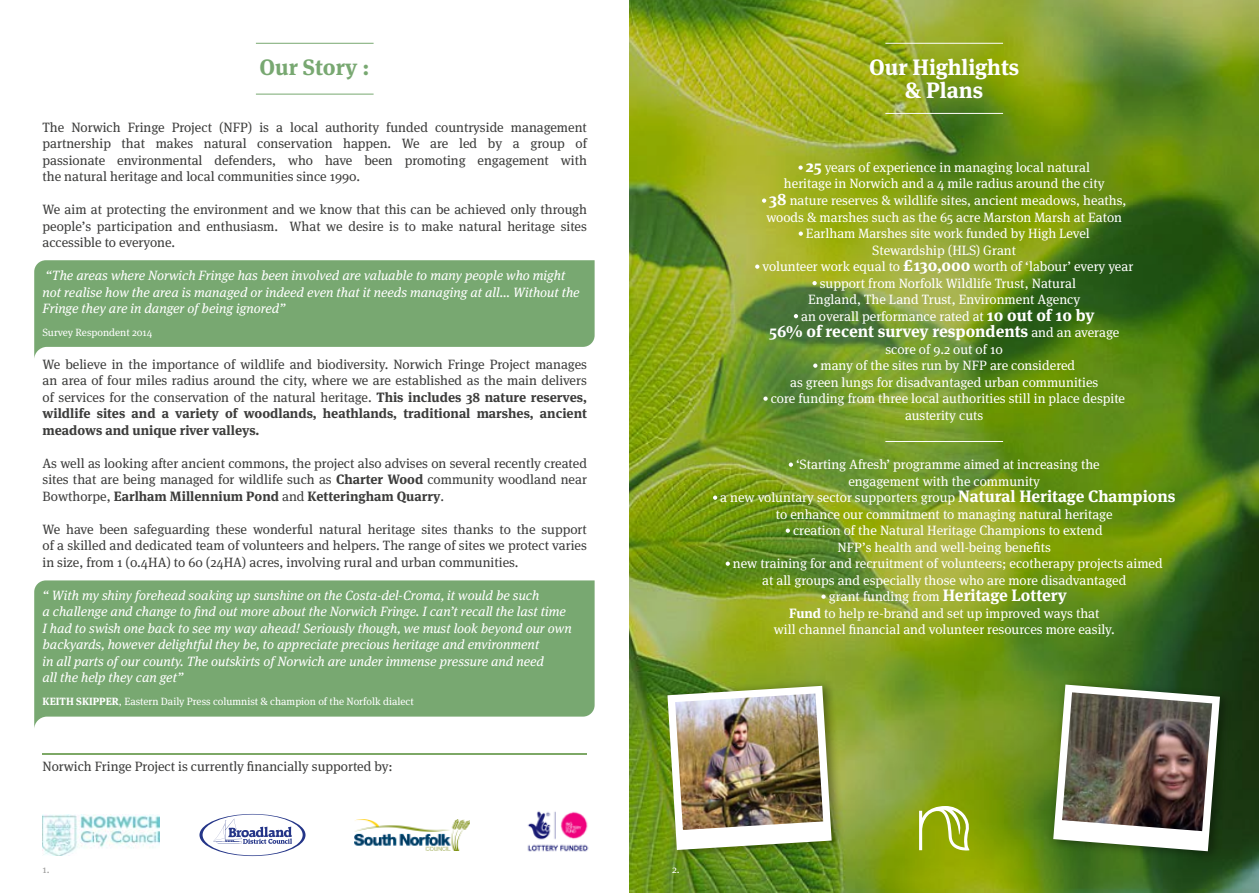
<style>
.page{position:relative;width:1259px;height:893px;background:#fff}
.page>*{position:absolute;margin:0;border:0;box-sizing:border-box;transform-origin:0 0}
.t1{font:700 22.2px/22.2px "Meta Serif";color:#fff;text-align:center}
.t2{font:700 22.2px "Meta Serif";color:#78a871}
.t3{font:700 16.5px "Meta Serif";color:#fff}
.t4{font:13.5px/16.5px "Meta Serif";color:#3c3c3b;text-align:justify}
.t5{font:13.5px/16.5px "Meta Serif";color:#fff;text-align:center}
.t6{font:italic 13.5px/16.5px "Meta Serif";color:#fff}
.t7{font:10.5px "Meta Serif";color:#fff}
.t8{font:10.5px "Meta Serif";color:#9d9d9c}
.s1{font-weight:700}
.s2{font-weight:700;font-size:16.5px}
.s3{font-weight:400;font-size:13.5px}
</style>
<div class="page">
<img style="left:629px;top:0;width:630px;height:893px">
<svg style="left:34px;top:260px;width:560px;height:98px;background:#87b281"></svg>
<svg style="left:34px;top:580px;width:560px;height:148px;background:#83af7d"></svg>
<img style="left:43px;top:814px;width:116px;height:42px">
<svg style="left:199px;top:814px;width:106px;height:42px"></svg>
<img style="left:527px;top:811px;width:62px;height:41px">
<img style="left:355px;top:819px;width:114px;height:32px">
<svg style="left:798px;top:165px;width:4px;height:5px"></svg>
<svg style="left:762px;top:198px;width:4px;height:5px"></svg>
<svg style="left:798px;top:231px;width:5px;height:5px"></svg>
<svg style="left:755px;top:264px;width:4px;height:5px"></svg>
<svg style="left:812px;top:281px;width:4px;height:4px"></svg>
<svg style="left:794px;top:314px;width:4px;height:4px"></svg>
<svg style="left:813px;top:363px;width:4px;height:5px"></svg>
<svg style="left:763px;top:396px;width:4px;height:5px"></svg>
<svg style="left:788px;top:462px;width:5px;height:5px"></svg>
<svg style="left:713px;top:495px;width:4px;height:5px"></svg>
<svg style="left:785px;top:528px;width:5px;height:5px"></svg>
<svg style="left:725px;top:561px;width:5px;height:5px"></svg>
<svg style="left:821px;top:594px;width:4px;height:5px"></svg>
<svg style="left:919px;top:806px;width:51px;height:44px"></svg>
<hr style="left:256px;top:94px;width:117px;height:1px;background:#78a871">
<hr style="left:256px;top:43px;width:117px;height:1px;background:#78a871">
<hr style="left:43px;top:753px;width:544px;height:2px;background:#7da866">
<hr style="left:885px;top:113px;width:118px;height:1px;background:#fff">
<hr style="left:885px;top:441px;width:118px;height:1px;background:#fff">
<hr style="left:885px;top:43px;width:118px;height:1px;background:#fff">
<div style="left:662px;top:679px;width:182px;height:182px;background:#000;opacity:.39"></div>
<img style="left:667px;top:686px;width:164px;height:164px">
<img style="left:675px;top:693px;width:148px;height:137px">
<div style="left:1048px;top:677px;width:184px;height:185px;background:#000;opacity:.39"></div>
<svg style="left:1053px;top:685px;width:167px;height:166px"></svg>
<img style="left:1062px;top:692px;width:150px;height:139px">
<h1 class="t2" style="left:259px;top:49px;width:112px">Our Story :</h1>
<h1 class="t1" style="left:869px;top:54px;width:152px">Our Highlights &amp; Plans</h1>
<p class="t4" style="left:43px;top:118px;width:546px">The Norwich Fringe Project (NFP) is a local authority funded countryside management partnership that makes natural conservation happen. We are led by a group of passionate environmental defenders, who have been promoting engagement with the natural heritage and local communities since 1990.</p>
<p class="t4" style="left:43px;top:200px;width:546px">We aim at protecting the environment and we know that this can be achieved only through people’s participation and enthusiasm. What we desire is to make natural heritage sites accessible to everyone.</p>
<p class="t6" style="left:43px;top:266px;width:538px">“The areas where Norwich Fringe has been involved are valuable to many people who might not realise how the area is managed or indeed even that it needs managing at all... Without the<br>Fringe they are in danger of being ignored”</p>
<p class="t7" style="left:43px;top:323px;width:112px">Survey Respondent 2014</p>
<p class="t4" style="left:43px;top:355px;width:546px">We believe in the importance of wildlife and biodiversity. Norwich Fringe Project manages an area of four miles radius around the city, where we are established as the main delivers of services for the conservation of the natural heritage. <span class="s1">This includes 38 nature reserves, wildlife sites and a variety of woodlands, heathlands, traditional marshes, ancient meadows and unique river valleys.</span></p>
<p class="t4" style="left:43px;top:454px;width:546px">As well as looking after ancient commons, the project also advises on several recently created sites that are being managed for wildlife such as <span class="s1">Charter Wood</span> community woodland near Bowthorpe, <span class="s1">Earlham Millennium Pond</span> and <span class="s1">Ketteringham Quarry</span>.</p>
<p class="t4" style="left:43px;top:519px;width:546px">We have been safeguarding these wonderful natural heritage sites thanks to the support of a skilled and dedicated team of volunteers and helpers. The range of sites we protect varies in size, from 1 (0.4HA) to 60 (24HA) acres, involving rural and urban communities.</p>
<p class="t6" style="left:43px;top:585px;width:530px">“ With my shiny forehead soaking up sunshine on the Costa-del-Croma, it would be such<br>a challenge and change to find out more about the Norwich Fringe. I can’t recall the last time I had to swish one back to see my way ahead! Seriously though, we must look beyond our own backyards, however delightful they be, to appreciate precious heritage and environment<br>in all parts of our county. The outskirts of Norwich are under immense pressure and need<br>all the help they can get”</p>
<p class="t7" style="left:43px;top:692px;width:373px"><span class="s1">KEITH SKIPPER</span>, Eastern Daily Press columnist &amp; champion of the Norfolk dialect</p>
<p class="t4" style="left:43px;top:757px;width:352px">Norwich Fringe Project is currently financially supported by:</p>
<p class="t8" style="left:43px;top:860px;width:9px">1.</p>
<p class="t7" style="left:672px;top:860px;width:9px">2.</p>
<p class="t5" style="left:762px;top:158px;width:372px"><span class="s2">25</span> years of experience in managing local natural<br>heritage in Norwich and a 4 mile radius around the city<br><span class="s2">38</span> nature reserves &amp; wildlife sites, ancient meadows, heaths, woods &amp; marshes such as the 65 acre Marston Marsh at Eaton Earlham Marshes site work funded by High Level<br>Stewardship (HLS) Grant<br>volunteer work equal to <span class="s2">£130,000</span> worth of ‘labour’ every year support from Norfolk Wildlife Trust, Natural<br>England, The Land Trust, Environment Agency<br>an overall performance rated at <span class="s2">10 out of 10 by</span></p>
<p class="t3" style="left:769px;top:317px;width:352px">56% of recent survey respondents <span class="s3">and an average</span></p>
<p class="t5" style="left:770px;top:339px;width:356px">score of 9.2 out of 10<br>many of the sites run by NFP are considered<br>as green lungs for disadvantaged urban communities<br>core funding from three local authorities still in place despite austerity cuts</p>
<p class="t5" style="left:720px;top:455px;width:457px">‘Starting Afresh’ programme aimed at increasing the<br>engagement with the community<br>a new voluntary sector supporters group <span class="s2">Natural Heritage Champions </span>to enhance our commitment to managing natural heritage<br>creation of the Natural Heritage Champions to extend<br>NFP’s health and well-being benefits<br>new training for and recruitment of volunteers; ecotherapy projects aimed<br>at all groups and especially those who are more disadvantaged<br>grant funding from <span class="s2">Heritage Lottery<br></span><span class="s1">Fund</span> to help re-brand and set up improved ways that<br>will channel financial and volunteer resources more easily.</p>
</div>
